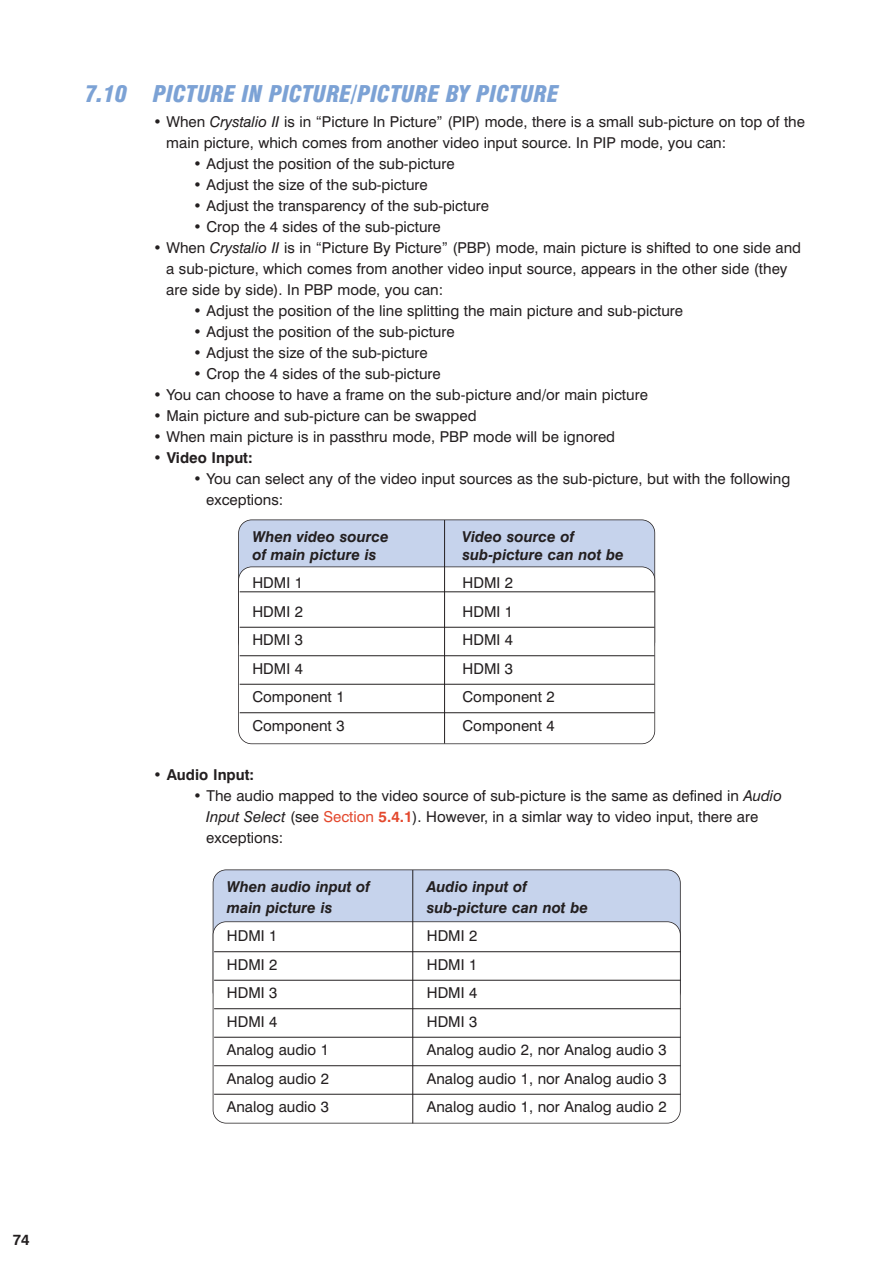
<style>
.page{position:relative;width:893px;height:1263px;background:#fff}
.page>*{position:absolute;margin:0;border:0;box-sizing:border-box;transform-origin:0 0}
.t1{font:italic 900 condensed 22.5px "Swiss 721 BT";color:#7ca2d5}
.t2{font:15px/21px "Swiss 721 BT";color:#231f20}
.t3{font:italic 700 15px "Swiss 721 BT";color:#231f20}
.t4{font:700 15px "Swiss 721 BT";color:#231f20}
.s1{font-style:italic}
.s2{color:#e3482d}
.s3{font-weight:700;color:#e3482d}
</style>
<div class="page">
<div style="left:213px;top:870px;width:467px;height:135px;background:#c6d3ec;border-radius:13px"></div>
<div style="left:213px;top:869px;width:467px;height:136px;border:2px solid #231f20;border-radius:14px"></div>
<div style="left:213px;top:922px;width:467px;height:201px;background:#fff;border-radius:13px"></div>
<div style="left:213px;top:921px;width:467px;height:203px;border:2px solid #231f20;border-radius:14px"></div>
<hr style="left:214px;top:951px;width:466px;height:1px;background:#231f20">
<hr style="left:214px;top:980px;width:466px;height:1px;background:#231f20">
<hr style="left:214px;top:1008px;width:466px;height:1px;background:#231f20">
<hr style="left:214px;top:1037px;width:466px;height:1px;background:#231f20">
<hr style="left:214px;top:1065px;width:466px;height:1px;background:#231f20">
<hr style="left:214px;top:1094px;width:466px;height:1px;background:#231f20">
<hr style="left:412px;top:870px;width:1px;height:253px;background:#231f20">
<div style="left:238px;top:520px;width:416px;height:135px;background:#c6d3ec;border-radius:13px"></div>
<div style="left:238px;top:520px;width:417px;height:135px;border:2px solid #231f20;border-radius:14px"></div>
<div style="left:238px;top:567px;width:416px;height:177px;background:#fff;border-radius:13px"></div>
<div style="left:238px;top:567px;width:417px;height:177px;border:2px solid #231f20;border-radius:14px"></div>
<hr style="left:240px;top:591px;width:414px;height:1px;background:#231f20">
<hr style="left:240px;top:627px;width:414px;height:1px;background:#231f20">
<hr style="left:240px;top:655px;width:414px;height:1px;background:#231f20">
<hr style="left:240px;top:684px;width:414px;height:1px;background:#231f20">
<hr style="left:240px;top:712px;width:414px;height:1px;background:#231f20">
<hr style="left:444px;top:520px;width:1px;height:224px;background:#231f20">
<p class="t4" style="left:13px;top:1235px;width:19px">74</p>
<h1 class="t1" style="left:85px;top:84px;width:475px">7.10 PICTURE IN PICTURE/PICTURE BY PICTURE</h1>
<p class="t2" style="left:166px;top:113px;width:640px;text-indent:-13px">• When <span class="s1">Crystalio II</span> is in “Picture In Picture” (PIP) mode, there is a small sub-picture on top of the main picture, which comes from another video input source. In PIP mode, you can:</p>
<p class="t2" style="left:193px;top:155px;width:263px">• Adjust the position of the sub-picture</p>
<p class="t2" style="left:193px;top:176px;width:236px">• Adjust the size of the sub-picture</p>
<p class="t2" style="left:193px;top:197px;width:297px">• Adjust the transparency of the sub-picture</p>
<p class="t2" style="left:193px;top:218px;width:249px">• Crop the 4 sides of the sub-picture</p>
<p class="t2" style="left:166px;top:239px;width:636px;text-indent:-13px">• When <span class="s1">Crystalio II</span> is in “Picture By Picture” (PBP) mode, main picture is shifted to one side and a sub-picture, which comes from another video input source, appears in the other side (they are side by side). In PBP mode, you can:</p>
<p class="t2" style="left:193px;top:302px;width:491px">• Adjust the position of the line splitting the main picture and sub-picture</p>
<p class="t2" style="left:193px;top:323px;width:263px">• Adjust the position of the sub-picture</p>
<p class="t2" style="left:193px;top:344px;width:236px">• Adjust the size of the sub-picture</p>
<p class="t2" style="left:193px;top:365px;width:249px">• Crop the 4 sides of the sub-picture</p>
<p class="t2" style="left:153px;top:386px;width:496px">• You can choose to have a frame on the sub-picture and/or main picture</p>
<p class="t2" style="left:153px;top:407px;width:325px">• Main picture and sub-picture can be swapped</p>
<p class="t2" style="left:153px;top:428px;width:463px">• When main picture is in passthru mode, PBP mode will be ignored</p>
<p class="t4" style="left:153px;top:453px;width:101px">• Video Input:</p>
<p class="t2" style="left:206px;top:470px;width:585px;text-indent:-13px">• You can select any of the video input sources as the sub-picture, but with the following exceptions:</p>
<p class="t3" style="left:252px;top:531px;width:138px">When video source</p>
<p class="t3" style="left:462px;top:531px;width:113px">Video source of</p>
<p class="t3" style="left:252px;top:549px;width:126px">of main picture is</p>
<p class="t3" style="left:462px;top:549px;width:163px">sub-picture can not be</p>
<p class="t2" style="left:252px;top:574px;width:52px">HDMI 1</p>
<p class="t2" style="left:462px;top:574px;width:52px">HDMI 2</p>
<p class="t2" style="left:252px;top:603px;width:52px">HDMI 2</p>
<p class="t2" style="left:462px;top:603px;width:52px">HDMI 1</p>
<p class="t2" style="left:252px;top:631px;width:52px">HDMI 3</p>
<p class="t2" style="left:462px;top:631px;width:52px">HDMI 4</p>
<p class="t2" style="left:252px;top:660px;width:52px">HDMI 4</p>
<p class="t2" style="left:462px;top:660px;width:52px">HDMI 3</p>
<p class="t2" style="left:252px;top:688px;width:94px">Component 1</p>
<p class="t2" style="left:462px;top:688px;width:94px">Component 2</p>
<p class="t2" style="left:252px;top:717px;width:94px">Component 3</p>
<p class="t2" style="left:462px;top:717px;width:94px">Component 4</p>
<p class="t4" style="left:153px;top:770px;width:102px">• Audio Input:</p>
<p class="t2" style="left:206px;top:787px;width:577px;text-indent:-13px">• The audio mapped to the video source of sub-picture is the same as defined in <span class="s1">Audio<br>Input Select</span> (see <span class="s2">Section</span> <span class="s3">5.4.1</span>). However, in a simlar way to video input, there are exceptions:</p>
<p class="t3" style="left:227px;top:881px;width:145px">When audio input of</p>
<p class="t3" style="left:427px;top:881px;width:102px">Audio input of</p>
<p class="t3" style="left:227px;top:902px;width:107px">main picture is</p>
<p class="t3" style="left:427px;top:902px;width:163px">sub-picture can not be</p>
<p class="t2" style="left:227px;top:927px;width:52px">HDMI 1</p>
<p class="t2" style="left:427px;top:927px;width:52px">HDMI 2</p>
<p class="t2" style="left:227px;top:956px;width:52px">HDMI 2</p>
<p class="t2" style="left:427px;top:956px;width:52px">HDMI 1</p>
<p class="t2" style="left:227px;top:984px;width:52px">HDMI 3</p>
<p class="t2" style="left:427px;top:984px;width:52px">HDMI 4</p>
<p class="t2" style="left:227px;top:1013px;width:52px">HDMI 4</p>
<p class="t2" style="left:427px;top:1013px;width:52px">HDMI 3</p>
<p class="t2" style="left:227px;top:1041px;width:104px">Analog audio 1</p>
<p class="t2" style="left:427px;top:1041px;width:241px">Analog audio 2, nor Analog audio 3</p>
<p class="t2" style="left:227px;top:1070px;width:104px">Analog audio 2</p>
<p class="t2" style="left:427px;top:1070px;width:241px">Analog audio 1, nor Analog audio 3</p>
<p class="t2" style="left:227px;top:1098px;width:104px">Analog audio 3</p>
<p class="t2" style="left:427px;top:1098px;width:241px">Analog audio 1, nor Analog audio 2</p>
</div>
